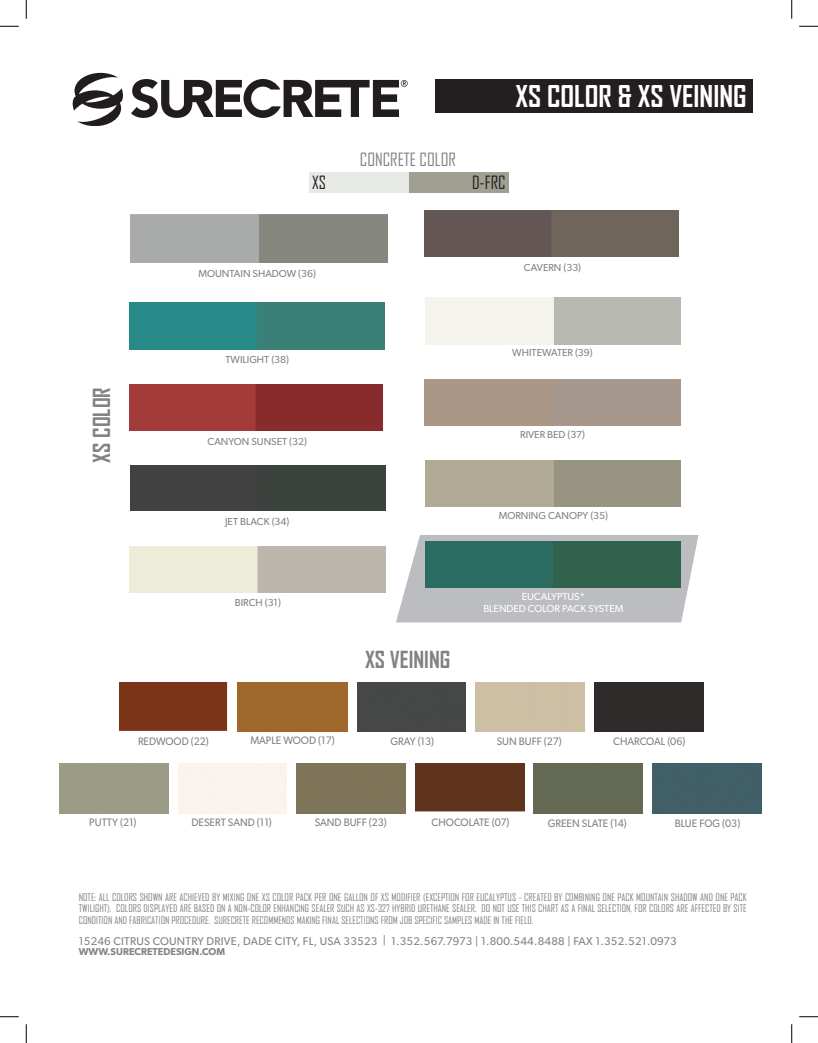
<style>
.page{position:relative;width:818px;height:1043px;background:#fff}
.page>*{position:absolute;margin:0;border:0;box-sizing:border-box;transform-origin:0 0}
.t1{font:700 28.75px "Agency FB";color:#fff}
.t2{font:700 22.5px "Agency FB";color:#808285}
.t3{font:17.5px "Agency FB";color:#808285}
.t4{font:17.5px "Agency FB";color:#231f20}
.t5{font:11.25px "Gibson";letter-spacing:.02em;color:#808285}
.t6{font:10.88px "Gibson";color:#808285;scale:.95 1}
.t7{font:10.12px "Gibson";color:#808285}
.t8{font:10.12px/12.2px "Gibson";color:#fff;text-align:center}
.t9{font:10px/11.2px "Agency FB";color:#808285;text-align:justify}
.t10{font:600 10px "Gibson";color:#808285}
</style>
<div class="page">
<div style="left:533px;top:763px;width:109px;height:50px;background:#646954"></div>
<div style="left:415px;top:763px;width:109px;height:49px;background:#60331e"></div>
<div style="left:594px;top:682px;width:109px;height:49px;background:#2e2b2a"></div>
<div style="left:357px;top:682px;width:109px;height:49px;background:#464748"></div>
<div style="left:238px;top:682px;width:109px;height:49px;background:#9f682c"></div>
<div style="left:120px;top:682px;width:108px;height:49px;background:#7c3418"></div>
<svg style="left:396px;top:535px;width:302px;height:87px;background:#c3c4c7"></svg>
<img style="left:425px;top:541px;width:255px;height:47px">
<img style="left:129px;top:546px;width:256px;height:47px">
<div style="left:130px;top:465px;width:255px;height:46px;background:#3f413f"></div>
<img style="left:129px;top:302px;width:256px;height:47px">
<svg style="left:73px;top:73px;width:50px;height:53px"></svg>
<svg style="left:131px;top:79px;width:276px;height:39px"></svg>
<div style="left:435px;top:79px;width:318px;height:34px;background:#231f20"></div>
<div style="left:425px;top:211px;width:254px;height:45px;background:#695d57"></div>
<img style="left:129px;top:385px;width:254px;height:46px">
<div style="left:309px;top:172px;width:100px;height:21px;background:#e6e9e6"></div>
<div style="left:408px;top:172px;width:100px;height:21px;background:#9f9f92"></div>
<div style="left:297px;top:763px;width:108px;height:50px;background:#7e7458"></div>
<div style="left:652px;top:763px;width:109px;height:50px;background:#415f66"></div>
<svg style="left:0;top:25px;width:19px;height:2px"></svg>
<svg style="left:799px;top:25px;width:19px;height:2px"></svg>
<svg style="left:0;top:1016px;width:19px;height:1px"></svg>
<svg style="left:799px;top:1016px;width:19px;height:1px"></svg>
<svg style="left:25px;top:0;width:2px;height:19px"></svg>
<svg style="left:25px;top:1024px;width:2px;height:18px"></svg>
<svg style="left:791px;top:0;width:1px;height:19px"></svg>
<svg style="left:791px;top:1024px;width:1px;height:18px"></svg>
<h1 class="t1" style="left:515px;top:79px;width:233px">XS COLOR &amp; XS VEINING</h1>
<h3 class="t3" style="left:360px;top:149px;width:98px">CONCRETE COLOR</h3>
<h3 class="t4" style="left:312px;top:172px;width:16px">XS</h3>
<h3 class="t4" style="left:472px;top:172px;width:35px">D-FRC</h3>
<p class="t7" style="left:198px;top:267px;width:119px">MOUNTAIN SHADOW (36)</p>
<p class="t7" style="left:524px;top:261px;width:59px">CAVERN (33)</p>
<h2 class="t2" style="left:88px;top:462px;width:77px;rotate:-90deg">XS COLOR</h2>
<p class="t7" style="left:225px;top:353px;width:65px">TWILIGHT (38)</p>
<p class="t7" style="left:207px;top:435px;width:101px">CANYON SUNSET (32)</p>
<p class="t7" style="left:225px;top:516px;width:66px">JET BLACK (34)</p>
<p class="t7" style="left:512px;top:347px;width:82px">WHITEWATER (39)</p>
<p class="t7" style="left:520px;top:429px;width:66px">RIVER BED (37)</p>
<p class="t7" style="left:498px;top:509px;width:111px">MORNING CANOPY (35)</p>
<p class="t7" style="left:235px;top:597px;width:48px">BIRCH (31)</p>
<p class="t8" style="left:483px;top:590px;width:142px">EUCALYPTUS*<br>BLENDED COLOR PACK SYSTEM</p>
<p class="t6" style="left:138px;top:734px;width:76px">REDWOOD (22)</p>
<p class="t6" style="left:250px;top:734px;width:90px">MAPLE WOOD (17)</p>
<h2 class="t2" style="left:365px;top:645px;width:87px">XS VEINING</h2>
<p class="t6" style="left:390px;top:734px;width:47px">GRAY (13)</p>
<p class="t6" style="left:496px;top:735px;width:70px">SUN BUFF (27)</p>
<p class="t6" style="left:613px;top:735px;width:78px">CHARCOAL (06)</p>
<p class="t6" style="left:89px;top:816px;width:51px">PUTTY (21)</p>
<p class="t6" style="left:191px;top:816px;width:86px">DESERT SAND (11)</p>
<p class="t6" style="left:315px;top:815px;width:77px">SAND BUFF (23)</p>
<p class="t6" style="left:431px;top:816px;width:83px">CHOCOLATE (07)</p>
<p class="t6" style="left:548px;top:816px;width:85px">GREEN SLATE (14)</p>
<p class="t6" style="left:674px;top:816px;width:70px">BLUE FOG (03)</p>
<p class="t9" style="left:79px;top:891px;width:669px">NOTE: ALL COLORS SHOWN ARE ACHIEVED BY MIXING ONE XS COLOR PACK PER ONE GALLON OF XS MODIFIER (EXCEPTION FOR EUCALYPTUS - CREATED BY COMBINING ONE PACK MOUNTAIN SHADOW AND ONE PACK TWILIGHT). COLORS DISPLAYED ARE BASED ON A NON-COLOR ENHANCING SEALER SUCH AS XS-327 HYBRID URETHANE SEALER. DO NOT USE THIS CHART AS A FINAL SELECTION, FOR COLORS ARE AFFECTED BY SITE CONDITION AND FABRICATION PROCEDURE. SURECRETE RECOMMENDS MAKING FINAL SELECTIONS FROM JOB SPECIFIC SAMPLES MADE IN THE FIELD.</p>
<p class="t5" style="left:79px;top:934px;width:599px">15246 CITRUS COUNTRY DRIVE, DADE CITY, FL, USA 33523 | 1.352.567.7973 | 1.800.544.8488 | FAX 1.352.521.0973</p>
<p class="t10" style="left:79px;top:946px;width:148px">WWW.SURECRETEDESIGN.COM</p>
</div>
